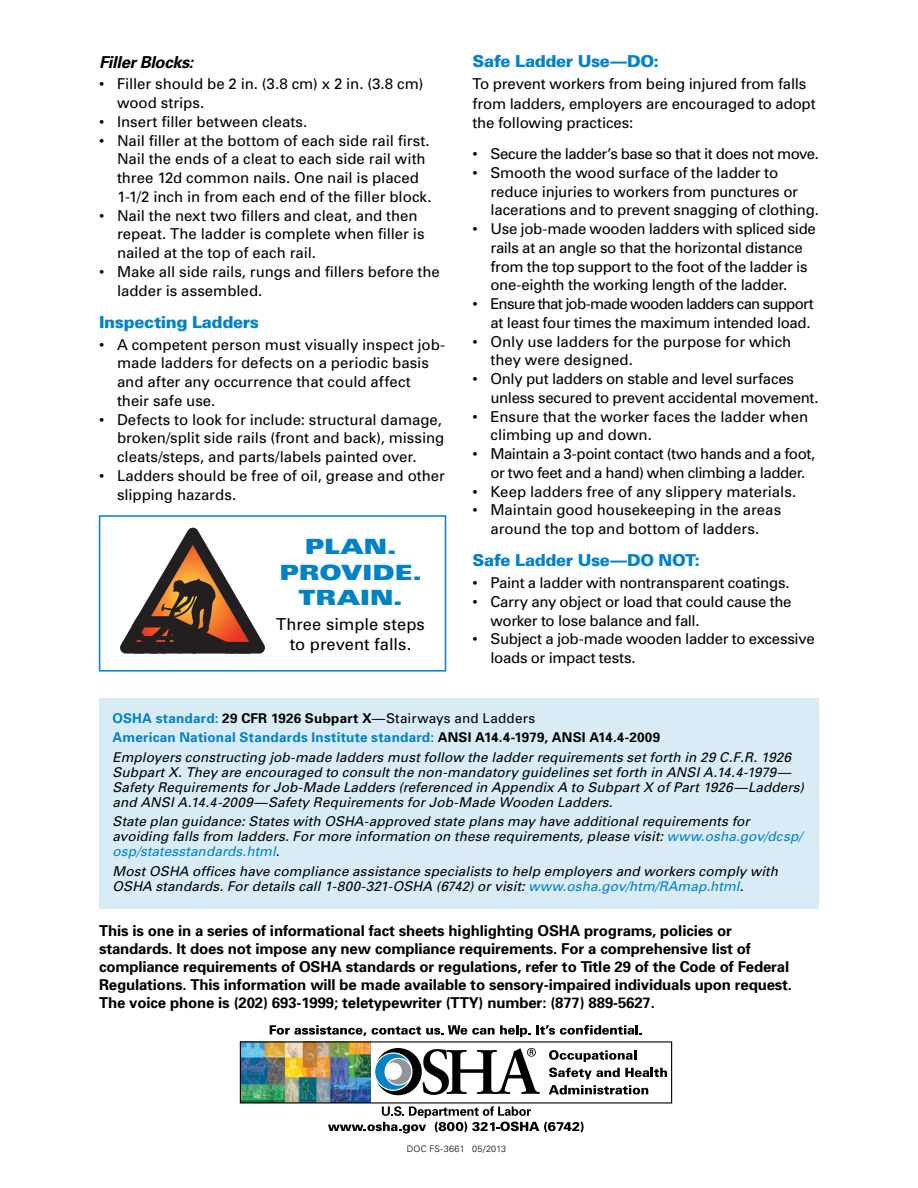
<style>
.page{position:relative;width:918px;height:1188px;background:#fff}
.page>*{position:absolute;margin:0;border:0;box-sizing:border-box;transform-origin:0 0}
.Bodytext{font:900 expanded 21px "Univers";color:#0082c4}
.Subhead{font:900 16.5px "Univers";letter-spacing:-.025em;color:#0082c4}
.Bodytext-2{font:16.5px/19.8px "Univers";letter-spacing:.005em;color:#000;text-align:center}
.Sub-Subhead{font:italic 700 16.5px "Univers";letter-spacing:-.015em;color:#000}
.Bullet{font:15px/18.8px "Univers";letter-spacing:-.01em;color:#000}
.t1{font:700 15px/18px "Univers";letter-spacing:-.01em;color:#000}
.Bullet_with_space_af{font:15px/18.8px "Univers";letter-spacing:-.005em;color:#000}
.Bullet-2{font:15px/18.8px "Univers";letter-spacing:-.035em;color:#000;text-align:right}
.Bodytext-3{font:15px/19.5px "Univers";letter-spacing:-.01em;color:#000}
.Bullet-3{font:15px "Univers";letter-spacing:-.03em;color:#000}
.Footnote{font:italic 13.5px/15px "Univers";letter-spacing:.01em;color:#000}
.Footnote-2{font:700 13.5px "Univers";letter-spacing:.015em;color:#0082c4}
.Footnote-3{font:13.5px "Univers";letter-spacing:.015em;color:#000}
.t2{font:300 9px "Univers";letter-spacing:.03em;color:#000}
.s1{font-weight:700;color:#0082c4}
.s2{font-weight:700}
.s3{color:#000}
.s4{color:#0082c4}
</style>
<div class="page">
<div style="left:99px;top:698px;width:720px;height:211px;background:#d9ecf6"></div>
<img style="left:242px;top:1043px;width:128px;height:59px">
<svg style="left:549px;top:1085px;width:99px;height:10px"></svg>
<svg style="left:549px;top:1068px;width:118px;height:11px"></svg>
<svg style="left:549px;top:1050px;width:87px;height:12px"></svg>
<svg style="left:375px;top:1048px;width:165px;height:47px"></svg>
<svg style="left:328px;top:1106px;width:256px;height:28px"></svg>
<svg style="left:270px;top:1025px;width:261px;height:12px"></svg>
<svg style="left:537px;top:1025px;width:105px;height:10px"></svg>
<div style="left:99px;top:515px;width:347px;height:157px;border:2px solid #0082c4"></div>
<svg style="left:120px;top:528px;width:145px;height:126px"></svg>
<p class="Sub-Subhead" style="left:99px;top:51px;width:96px">Filler Blocks:</p>
<p class="Bullet" style="left:117px;top:74px;width:308px;text-indent:-18px">• Filler should be 2 in. (3.8 cm) x 2 in. (3.8 cm) wood strips.</p>
<p class="Bullet" style="left:99px;top:112px;width:210px">• Insert filler between cleats.</p>
<p class="Bullet" style="left:117px;top:131px;width:316px;text-indent:-18px">• Nail filler at the bottom of each side rail first.<br>Nail the ends of a cleat to each side rail with three 12d common nails. One nail is placed 1-1/2 inch in from each end of the filler block.</p>
<p class="Bullet" style="left:117px;top:206px;width:309px;text-indent:-18px">• Nail the next two fillers and cleat, and then repeat. The ladder is complete when filler is nailed at the top of each rail.</p>
<p class="Bullet_with_space_af" style="left:117px;top:262px;width:324px;text-indent:-18px">• Make all side rails, rungs and fillers before the ladder is assembled.</p>
<p class="Subhead" style="left:99px;top:312px;width:162px">Inspecting Ladders</p>
<p class="Bullet" style="left:117px;top:335px;width:330px;text-indent:-18px">• A competent person must visually inspect job&shy;made ladders for defects on a periodic basis and after any occurrence that could affect their safe use.</p>
<p class="Bullet" style="left:117px;top:410px;width:329px;text-indent:-18px">• Defects to look for include: structural damage, broken/split side rails (front and back), missing cleats/steps, and parts/labels painted over.</p>
<p class="Bullet_with_space_af" style="left:117px;top:466px;width:330px;text-indent:-18px">• Ladders should be free of oil, grease and other slipping hazards.</p>
<p class="Bodytext" style="left:305px;top:534px;width:93px">PLAN.</p>
<p class="Bodytext" style="left:280px;top:560px;width:144px">PROVIDE.</p>
<p class="Bodytext" style="left:299px;top:585px;width:105px">TRAIN.</p>
<p class="Bodytext-2" style="left:276px;top:614px;width:150px">Three simple steps to prevent falls.</p>
<p class="Subhead" style="left:472px;top:51px;width:188px">Safe Ladder Use—DO:</p>
<p class="Bodytext-3" style="left:472px;top:74px;width:345px">To prevent workers from being injured from falls from ladders, employers are encouraged to adopt the following practices:</p>
<p class="Bullet-3" style="left:472px;top:145px;width:348px">• Secure the ladder’s base so that it does not move.</p>
<p class="Bullet" style="left:490px;top:163px;width:330px;text-indent:-18px">• Smooth the wood surface of the ladder to reduce injuries to workers from punctures or lacerations and to prevent snagging of clothing.</p>
<p class="Bullet" style="left:490px;top:219px;width:327px;text-indent:-18px">• Use job-made wooden ladders with spliced side rails at an angle so that the horizontal distance from the top support to the foot of the ladder is one-eighth the working length of the ladder.</p>
<p class="Bullet-2" style="left:472px;top:294px;width:343px">• Ensure that job-made wooden ladders can support at least four times the maximum intended load.</p>
<p class="Bullet" style="left:490px;top:332px;width:302px;text-indent:-18px">• Only use ladders for the purpose for which they were designed.</p>
<p class="Bullet" style="left:490px;top:369px;width:330px;text-indent:-18px">• Only put ladders on stable and level surfaces unless secured to prevent accidental movement.</p>
<p class="Bullet" style="left:490px;top:407px;width:319px;text-indent:-18px">• Ensure that the worker faces the ladder when climbing up and down.</p>
<p class="Bullet-2" style="left:472px;top:444px;width:344px;text-align:center">• Maintain a 3-point contact (two hands and a foot, or two feet and a hand) when climbing a ladder.</p>
<p class="Bullet" style="left:472px;top:482px;width:325px">• Keep ladders free of any slippery materials.</p>
<p class="Bullet_with_space_af" style="left:472px;top:501px;width:310px;text-align:center">• Maintain good housekeeping in the areas around the top and bottom of ladders.</p>
<p class="Subhead" style="left:472px;top:550px;width:229px">Safe Ladder Use—DO NOT:</p>
<p class="Bullet" style="left:472px;top:573px;width:319px">• Paint a ladder with nontransparent coatings.</p>
<p class="Bullet" style="left:490px;top:592px;width:303px;text-indent:-18px">• Carry any object or load that could cause the worker to lose balance and fall.</p>
<p class="Bullet" style="left:490px;top:630px;width:326px;text-indent:-18px">• Subject a job-made wooden ladder to excessive loads or impact tests.</p>
<p class="Footnote-3" style="left:112px;top:710px;width:424px"><span class="s1">OSHA standard:</span> <span class="s2">29 CFR 1926 Subpart X</span>—Stairways and Ladders</p>
<p class="Footnote-2" style="left:112px;top:729px;width:549px">American National Standards Institute standard: <span class="s3">ANSI A14.4-1979, ANSI A14.4-2009</span></p>
<p class="Footnote" style="left:112px;top:749px;width:693px">Employers constructing job-made ladders must follow the ladder requirements set forth in 29 C.F.R. 1926<br>Subpart X. They are encouraged to consult the non-mandatory guidelines set forth in ANSI A.14.4-1979— Safety Requirements for Job-Made Ladders (referenced in Appendix A to Subpart X of Part 1926—Ladders) and ANSI A.14.4-2009—Safety Requirements for Job-Made Wooden Ladders.</p>
<p class="Footnote" style="left:112px;top:814px;width:691px">State plan guidance: States with OSHA-approved state plans may have additional requirements for avoiding falls from ladders. For more information on these requirements, please visit: <span class="s4">www.osha.gov/dcsp/ osp/statesstandards.html</span>.</p>
<p class="Footnote" style="left:112px;top:863px;width:667px">Most OSHA offices have compliance assistance specialists to help employers and workers comply with<br>OSHA standards. For details call 1-800-321-OSHA (6742) or visit: <span class="s4">www.osha.gov/htm/RAmap.html</span>.</p>
<p class="t1" style="left:99px;top:921px;width:635px">This is one in a series of informational fact sheets highlighting OSHA programs, policies or</p>
<p class="t1" style="left:99px;top:939px;width:653px">standards. It does not impose any new compliance requirements. For a comprehensive list of</p>
<p class="t1" style="left:99px;top:957px;width:695px">compliance requirements of OSHA standards or regulations, refer to Title 29 of the Code of Federal<br>Regulations. This information will be made available to sensory-impaired individuals upon request.<br>The voice phone is (202) 693-1999; teletypewriter (TTY) number: (877) 889-5627.</p>
<p class="t2" style="left:407px;top:1144px;width:101px">DOC FS-3661 05/2013</p>
</div>
